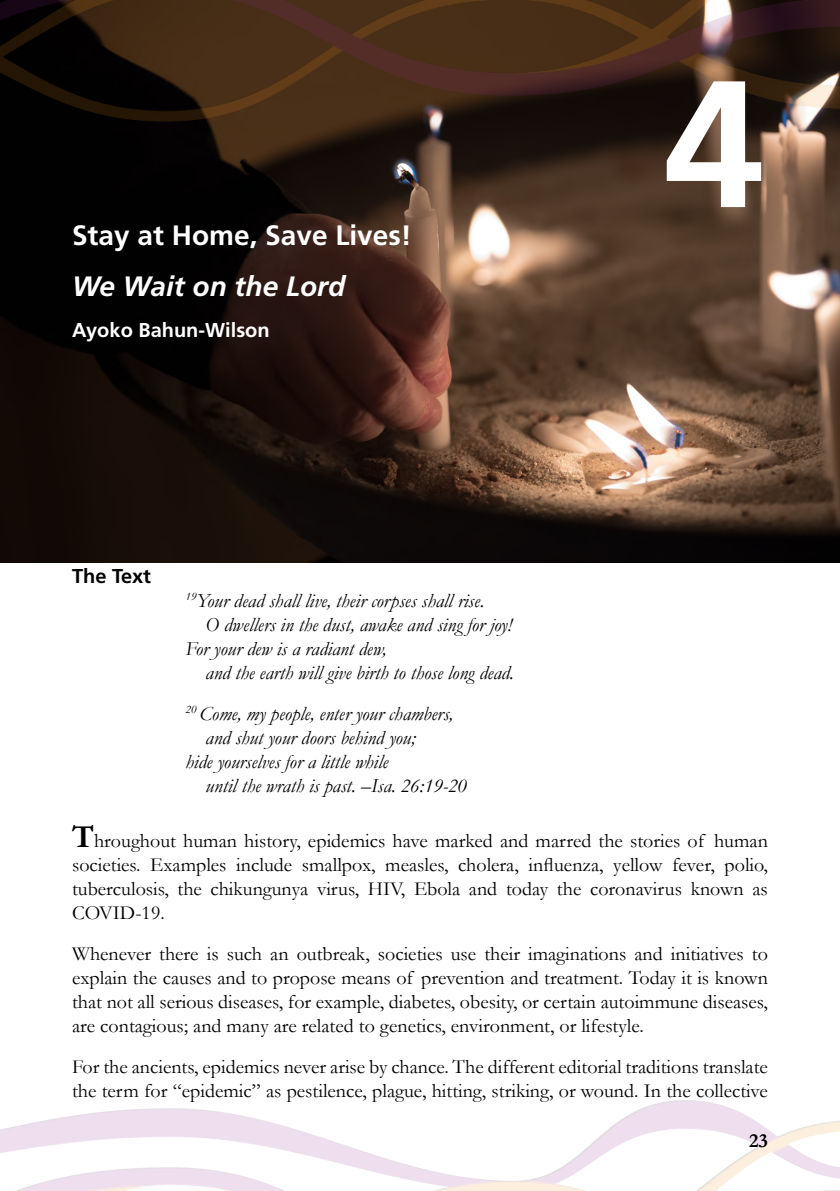
<style>
.page{position:relative;width:840px;height:1191px;background:#fff}
.page>*{position:absolute;margin:0;border:0;box-sizing:border-box;transform-origin:0 0}
.t1{font:700 180px "Frutiger LT Std";color:#fff}
.t2{font:700 28px "Frutiger LT Std";color:#fff}
.t3{font:italic 700 28px "Frutiger LT Std";color:#fff}
.t4{font:20px/24px "Garamond";color:#000;text-align:justify}
.t5{font:italic 20px "Garamond";color:#000}
.t6{font:700 20px "Frutiger LT Std";color:#fff}
.t7{font:700 20px "Frutiger LT Std";color:#000}
.t8{font:700 20px "Garamond";color:#000}
.s1{font-weight:700;font-size:32px}
</style>
<div class="page">
<img style="left:0;top:1100px;width:839px;height:91px">
<img style="left:0;top:194px;width:839px;height:368px">
<img style="left:0;top:0;width:839px;height:194px">
<h2 class="t2" style="left:72px;top:219px;width:341px">Stay at Home, Save Lives!</h2>
<h2 class="t3" style="left:72px;top:269px;width:274px">We Wait on the Lord</h2>
<p class="t6" style="left:72px;top:318px;width:199px">Ayoko Bahun-Wilson</p>
<p class="t7" style="left:72px;top:564px;width:80px">The Text</p>
<h1 class="t1" style="left:663px;top:39px;width:102px">4</h1>
<p class="t5" style="left:185px;top:587px;width:300px"><sup>19</sup>Your dead shall live, their corpses shall rise.</p>
<p class="t5" style="left:205px;top:611px;width:308px">O dwellers in the dust, awake and sing for joy!</p>
<p class="t5" style="left:185px;top:635px;width:202px">For your dew is a radiant dew,</p>
<p class="t5" style="left:205px;top:659px;width:310px">and the earth will give birth to those long dead.</p>
<p class="t5" style="left:185px;top:700px;width:269px"><sup>20</sup> Come, my people, enter your chambers,</p>
<p class="t5" style="left:205px;top:724px;width:211px">and shut your doors behind you;</p>
<p class="t5" style="left:185px;top:748px;width:204px">hide yourselves for a little while</p>
<p class="t5" style="left:205px;top:772px;width:262px">until the wrath is past. –Isa. 26:19-20</p>
<p class="t4" style="left:72px;top:828px;width:697px"><span class="s1">T</span>hroughout human history, epidemics have marked and marred the stories of human societies. Examples include smallpox, measles, cholera, influenza, yellow fever, polio, tuberculosis, the chikungunya virus, HIV, Ebola and today the coronavirus known as COVID-19.</p>
<p class="t4" style="left:72px;top:941px;width:697px">Whenever there is such an outbreak, societies use their imaginations and initiatives to explain the causes and to propose means of prevention and treatment. Today it is known that not all serious diseases, for example, diabetes, obesity, or certain autoimmune diseases, are contagious; and many are related to genetics, environment, or lifestyle.</p>
<p class="t4" style="left:72px;top:1054px;width:697px">For the ancients, epidemics never arise by chance. The different editorial traditions translate the term for “epidemic” as pestilence, plague, hitting, striking, or wound. In the collective</p>
<p class="t8" style="left:748px;top:1127px;width:20px">23</p>
</div>
